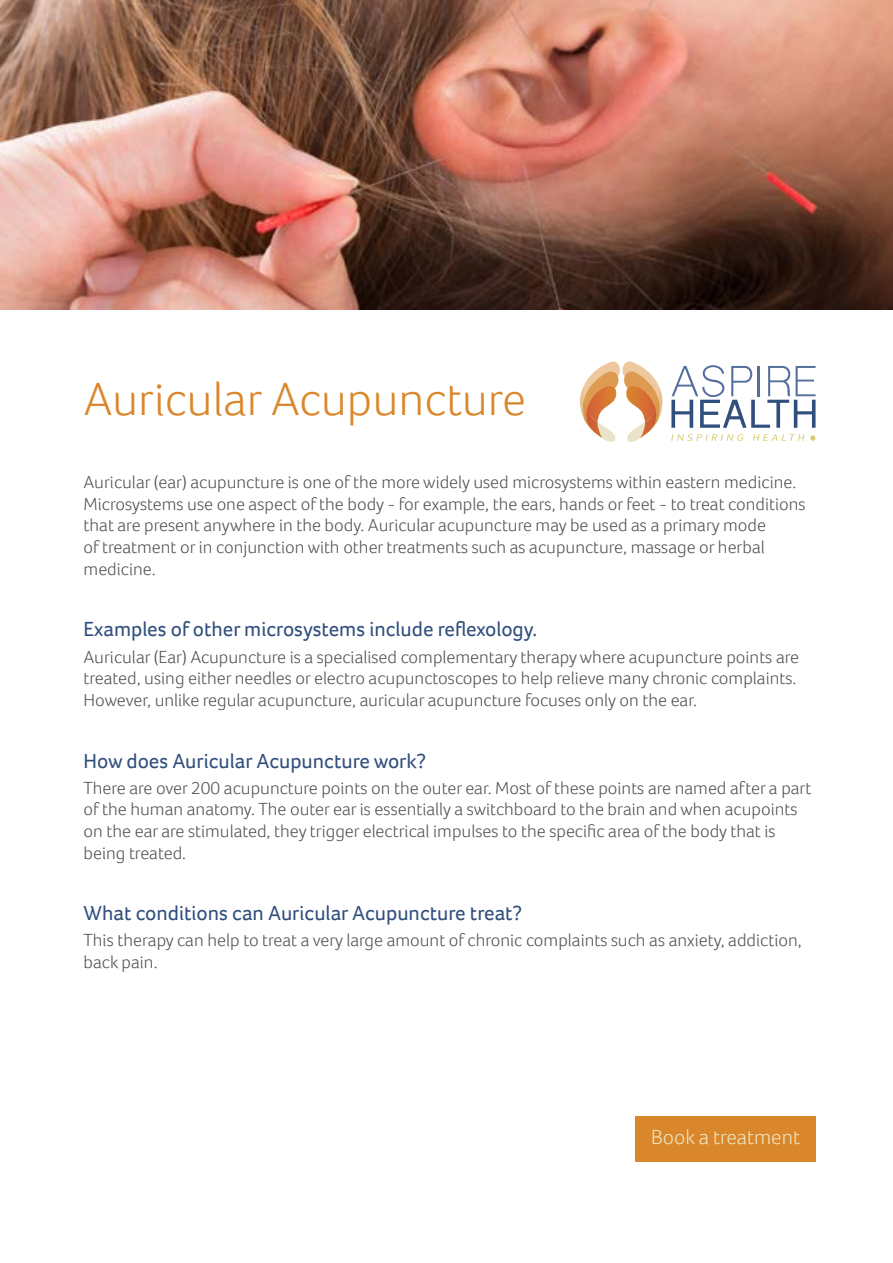
<style>
.page{position:relative;width:893px;height:1263px;background:#fff}
.page>*{position:absolute;margin:0;border:0;box-sizing:border-box;transform-origin:0 0}
.t1{font:300 48px "Foco";color:#da862b}
.t2{font:21px "Foco";color:#314f7d}
.t3{font:300 21px "Foco";color:#ede7c4}
.t4{font:300 18px/21.6px "Foco";color:#505050}
</style>
<div class="page">
<img style="left:0;top:0;width:893px;height:309px">
<svg style="left:671px;top:365px;width:144px;height:63px"></svg>
<svg style="left:671px;top:434px;width:72px;height:7px"></svg>
<svg style="left:753px;top:434px;width:51px;height:7px"></svg>
<svg style="left:810px;top:435px;width:5px;height:6px"></svg>
<svg style="left:580px;top:361px;width:82px;height:81px"></svg>
<div style="left:635px;top:1116px;width:180px;height:45px;background:#da862b"></div>
<h1 class="t1" style="left:84px;top:367px;width:444px">Auricular Acupuncture</h1>
<p class="t4" style="left:84px;top:471px;width:724px">Auricular (ear) acupuncture is one of the more widely used microsystems within eastern medicine.<br>Microsystems use one aspect of the body - for example, the ears, hands or feet - to treat conditions that are present anywhere in the body. Auricular acupuncture may be used as a primary mode<br>of treatment or in conjunction with other treatments such as acupuncture, massage or herbal medicine.</p>
<p class="t2" style="left:84px;top:615px;width:455px">Examples of other microsystems include reflexology.</p>
<p class="t4" style="left:84px;top:645px;width:717px">Auricular (Ear) Acupuncture is a specialised complementary therapy where acupuncture points are treated, using either needles or electro acupunctoscopes to help relieve many chronic complaints.<br>However, unlike regular acupuncture, auricular acupuncture focuses only on the ear.</p>
<p class="t2" style="left:84px;top:747px;width:344px">How does Auricular Acupuncture work?</p>
<p class="t4" style="left:84px;top:777px;width:729px">There are over 200 acupuncture points on the outer ear. Most of these points are named after a part of the human anatomy. The outer ear is essentially a switchboard to the brain and when acupoints on the ear are stimulated, they trigger electrical impulses to the specific area of the body that is being treated.</p>
<p class="t2" style="left:84px;top:899px;width:440px">What conditions can Auricular Acupuncture treat?</p>
<p class="t4" style="left:84px;top:929px;width:720px">This therapy can help to treat a very large amount of chronic complaints such as anxiety, addiction, back pain.</p>
<p class="t3" style="left:651px;top:1123px;width:150px">Book a treatment</p>
</div>
